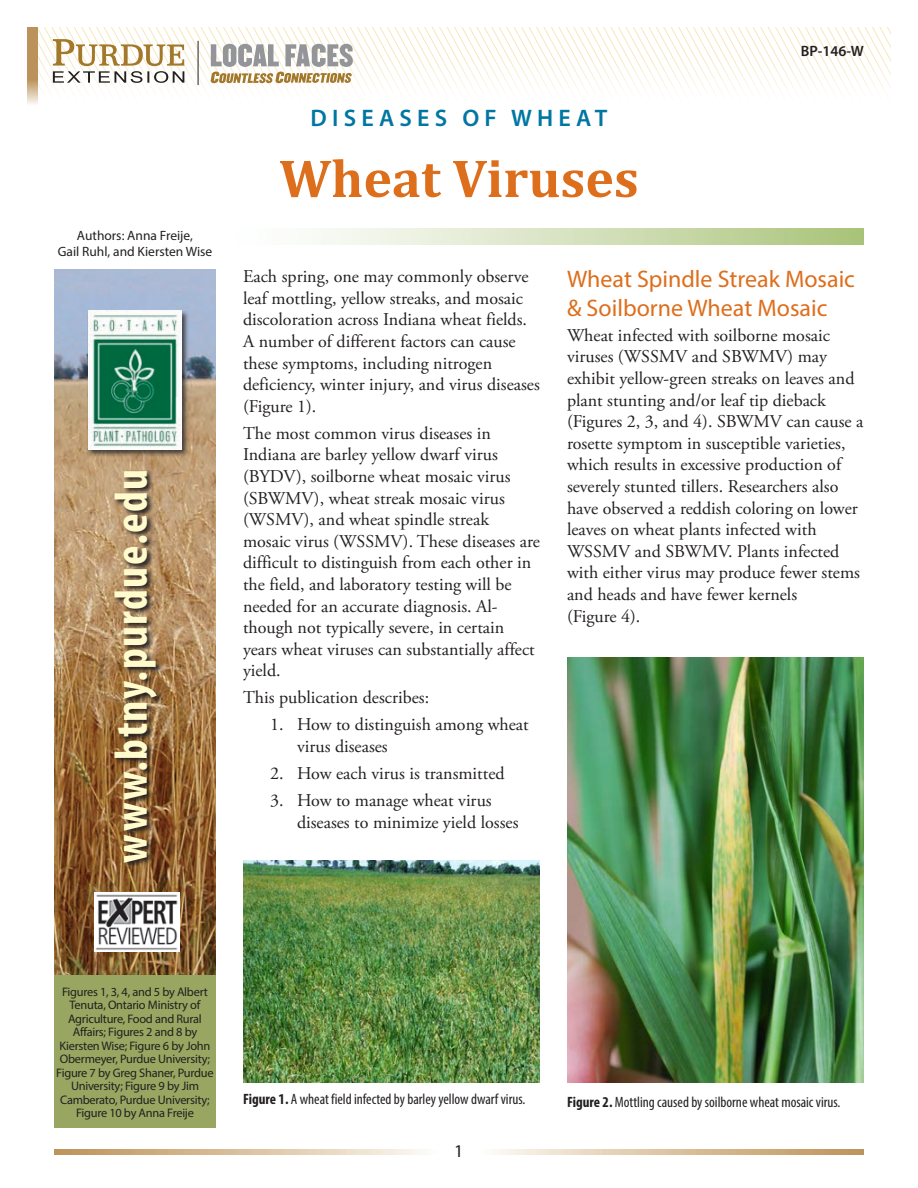
<style>
.page{position:relative;width:918px;height:1188px;background:#fff}
.page>*{position:absolute;margin:0;border:0;box-sizing:border-box;transform-origin:0 0}
.Wheat_Headline_1{font:700 54px "Cambria";color:#dd6e1c}
.t1{font:700 condensed 46.5px "Myriad Pro";letter-spacing:.03em;color:#fffbcc}
.Subhead_1{font:24px/28.8px "Myriad Pro";color:#dd6e1c}
.Wheat_Headline_1-2{font:600 24px "Myriad Pro";letter-spacing:.22em;color:#0076a3}
.Body_Text{font:18px/21.6px "Adobe Garamond Pro";color:#231f20}
.t2{font:18px "Myriad Pro";color:#231f20}
.Captions{font:condensed 15px "Myriad Pro";color:#231f20}
.t3{font:600 15px "Myriad Pro";color:#231f20}
.t4{font:13.5px/16.2px "Myriad Pro";color:#231f20;text-align:center}
.t5{font:12.3px/13.5px "Myriad Pro";letter-spacing:-.02em;color:#231f20;text-align:center}
.s1{font-weight:700}
</style>
<div class="page">
<svg style="left:54px;top:1150px;width:370px;height:5px;background:#dac2a0"></svg>
<svg style="left:495px;top:1150px;width:369px;height:5px;background:#dbc2a0"></svg>
<img style="left:54px;top:269px;width:162px;height:706px">
<svg style="left:38px;top:27px;width:853px;height:68px"></svg>
<svg style="left:210px;top:44px;width:143px;height:39px"></svg>
<svg style="left:53px;top:39px;width:131px;height:44px"></svg>
<hr style="left:198px;top:41px;width:1px;height:44px;background:#231f20">
<img style="left:94px;top:892px;width:86px;height:59px">
<svg style="left:113px;top:469px;width:51px;height:400px;background:#866745"></svg>
<div style="left:87px;top:310px;width:103px;height:147px;background:#231f20;opacity:.75"></div>
<img style="left:88px;top:311px;width:94px;height:139px">
<svg style="left:27px;top:27px;width:11px;height:77px"></svg>
<div style="left:222px;top:228px;width:642px;height:16px;background:linear-gradient(to right,#fff,#acc57e)"></div>
<img style="left:243px;top:861px;width:297px;height:221px">
<div style="left:54px;top:975px;width:162px;height:152px;background:#98a661"></div>
<img style="left:567px;top:658px;width:297px;height:424px">
<p class="t4" style="left:58px;top:227px;width:156px">Authors: Anna Freije,<br>Gail Ruhl, and Kiersten Wise</p>
<h2 class="t1" style="left:102px;top:863px;width:395px;rotate:-90deg">www.btny.purdue.edu</h2>
<p class="Wheat_Headline_1-2" style="left:310px;top:103px;width:299px">DISEASES OF WHEAT</p>
<p class="Wheat_Headline_1" style="left:279px;top:140px;width:361px">Wheat Viruses</p>
<p class="t3" style="left:801px;top:42px;width:65px">BP-146-W</p>
<p class="Body_Text" style="left:243px;top:266px;width:298px">Each spring, one may commonly observe leaf mottling, yellow streaks, and mosaic discoloration across Indiana wheat fields.<br>A number of different factors can cause these symptoms, including nitrogen deficiency, winter injury, and virus diseases (Figure 1).</p>
<p class="Body_Text" style="left:243px;top:423px;width:298px">The most common virus diseases in Indiana are barley yellow dwarf virus (BYDV), soilborne wheat mosaic virus (SBWMV), wheat streak mosaic virus (WSMV), and wheat spindle streak mosaic virus (WSSMV). These diseases are difficult to distinguish from each other in the field, and laboratory testing will be needed for an accurate diagnosis. Al&shy;though not typically severe, in certain years wheat viruses can substantially affect yield.</p>
<p class="Body_Text" style="left:243px;top:688px;width:188px">This publication describes:</p>
<p class="Body_Text" style="left:297px;top:715px;width:233px;text-indent:-27px">1. How to distinguish among wheat virus diseases</p>
<p class="Body_Text" style="left:270px;top:763px;width:236px">2. How each virus is transmitted</p>
<p class="Body_Text" style="left:297px;top:790px;width:223px;text-indent:-27px">3. How to manage wheat virus diseases to minimize yield losses</p>
<p class="Subhead_1" style="left:567px;top:264px;width:290px">Wheat Spindle Streak Mosaic &amp; Soilborne Wheat Mosaic</p>
<p class="Body_Text" style="left:567px;top:325px;width:298px">Wheat infected with soilborne mosaic viruses (WSSMV and SBWMV) may exhibit yellow-green streaks on leaves and plant stunting and/or leaf tip dieback (Figures 2, 3, and 4). SBWMV can cause a rosette symptom in susceptible varieties, which results in excessive production of severely stunted tillers. Researchers also have observed a reddish coloring on lower leaves on wheat plants infected with WSSMV and SBWMV. Plants infected with either virus may produce fewer stems and heads and have fewer kernels<br>(Figure 4).</p>
<p class="t5" style="left:56px;top:985px;width:159px">Figures 1, 3, 4, and 5 by Albert<br>Tenuta, Ontario Ministry of<br>Agriculture, Food and Rural<br>Affairs; Figures 2 and 8 by<br>Kiersten Wise; Figure 6 by John<br>Obermeyer, Purdue University;<br>Figure 7 by Greg Shaner, Purdue<br>University; Figure 9 by Jim<br>Camberato, Purdue University;<br>Figure 10 by Anna Freije</p>
<p class="Captions" style="left:243px;top:1090px;width:284px"><span class="s1">Figure 1.</span> A wheat field infected by barley yellow dwarf virus.</p>
<p class="t2" style="left:454px;top:1140px;width:11px">1</p>
<p class="Captions" style="left:567px;top:1093px;width:275px"><span class="s1">Figure 2.</span> Mottling caused by soilborne wheat mosaic virus.</p>
</div>
